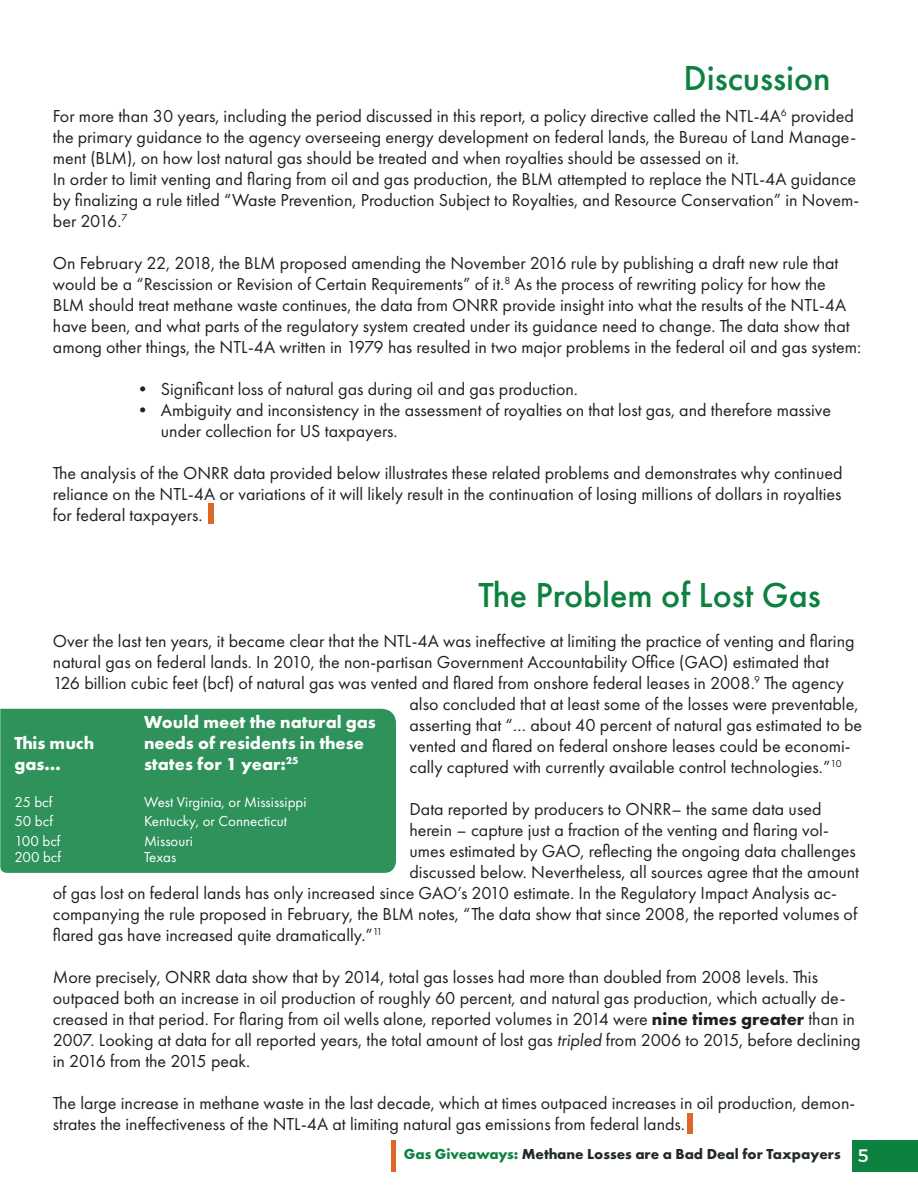
<style>
.page{position:relative;width:918px;height:1188px;background:#fff}
.page>*{position:absolute;margin:0;border:0;box-sizing:border-box;transform-origin:0 0}
.t1{font:500 36px "Futura PT";color:#0c8140}
.t2{font:18px/21px "Futura PT";color:#231f20}
.t3{font:700 18px/21px "Futura PT";color:#fff}
.t4{font:15px "Futura PT";color:#fff}
.t5{font:700 15px "Futura PT";color:#222929}
.s1{color:#fff}
.s2{font-weight:700}
.s3{font-style:italic}
.s4{color:#0c8140}
.s5{font-family:"Montserrat";font-weight:400;font-size:18px;color:#fff}
</style>
<div class="page">
<div style="left:852px;top:1140px;width:66px;height:31px;background:#0c8140"></div>
<hr style="left:391px;top:1140px;width:4px;height:31px;background:#dc6726">
<div style="left:0;top:709px;width:396px;height:164px;background:#2e925a"></div>
<div style="left:208px;top:503px;width:5px;height:21px;background:#dc6726"></div>
<img style="left:0;top:794px;width:1px;height:324px">
<div style="left:688px;top:1113px;width:5px;height:21px;background:#dc6726"></div>
<h1 class="t1" style="left:623px;top:64px;width:209px"><span class="s1">DIsc</span>Discussion</h1>
<p class="t2" style="left:53px;top:107px;width:808px">For more than 30 years, including the period discussed in this report, a policy directive called the NTL-4A<sup>6</sup> provided the primary guidance to the agency overseeing energy development on federal lands, the Bureau of Land Manage&shy;ment (BLM), on how lost natural gas should be treated and when royalties should be assessed on it.<br>In order to limit venting and flaring from oil and gas production, the BLM attempted to replace the NTL-4A guidance by finalizing a rule titled “Waste Prevention, Production Subject to Royalties, and Resource Conservation” in Novem&shy;ber 2016.<sup>7</sup></p>
<p class="t2" style="left:53px;top:254px;width:810px">On February 22, 2018, the BLM proposed amending the November 2016 rule by publishing a draft new rule that would be a “Rescission or Revision of Certain Requirements” of it.<sup>8</sup> As the process of rewriting policy for how the BLM should treat methane waste continues, the data from ONRR provide insight into what the results of the NTL-4A have been, and what parts of the regulatory system created under its guidance need to change. The data show that among other things, the NTL-4A written in 1979 has resulted in two major problems in the federal oil and gas system:</p>
<p class="t2" style="left:134px;top:380px;width:446px">• Significant loss of natural gas during oil and gas production.</p>
<p class="t2" style="left:161px;top:401px;width:672px;text-indent:-27px">• Ambiguity and inconsistency in the assessment of royalties on that lost gas, and therefore massive under collection for US taxpayers.</p>
<p class="t2" style="left:53px;top:464px;width:791px;text-align:justify">The analysis of the ONRR data provided below illustrates these related problems and demonstrates why continued reliance on the NTL-4A or variations of it will likely result in the continuation of losing millions of dollars in royalties for federal taxpayers.</p>
<h1 class="t1" style="left:418px;top:580px;width:405px"><span class="s1">DIsc</span>The Problem of Lost Gas</h1>
<p class="t2" style="left:53px;top:632px;width:803px">Over the last ten years, it became clear that the NTL-4A was ineffective at limiting the practice of venting and flaring</p>
<p class="t2" style="left:53px;top:653px;width:778px">natural gas on federal lands. In 2010, the non-partisan Government Accountability Office (GAO) estimated that</p>
<p class="t2" style="left:53px;top:674px;width:793px">126 billion cubic feet (bcf) of natural gas was vented and flared from onshore federal leases in 2008.<sup>9</sup> The agency</p>
<p class="t2" style="left:409px;top:695px;width:450px">also concluded that at least some of the losses were preventable,</p>
<p class="t2" style="left:409px;top:716px;width:454px">asserting that “… about 40 percent of natural gas estimated to be</p>
<p class="t2" style="left:409px;top:737px;width:443px">vented and flared on federal onshore leases could be economi-</p>
<p class="t2" style="left:409px;top:758px;width:434px">cally captured with currently available control technologies.”<sup>10</sup></p>
<p class="t2" style="left:409px;top:800px;width:413px">Data reported by producers to ONRR– the same data used</p>
<p class="t2" style="left:409px;top:821px;width:421px">herein – capture just a fraction of the venting and flaring vol-</p>
<p class="t2" style="left:409px;top:842px;width:448px">umes estimated by GAO, reflecting the ongoing data challenges</p>
<p class="t2" style="left:409px;top:863px;width:451px">discussed below. Nevertheless, all sources agree that the amount</p>
<p class="t2" style="left:53px;top:884px;width:786px">of gas lost on federal lands has only increased since GAO’s 2010 estimate. In the Regulatory Impact Analysis ac-</p>
<p class="t2" style="left:53px;top:905px;width:806px">companying the rule proposed in February, the BLM notes, “The data show that since 2008, the reported volumes of</p>
<p class="t2" style="left:53px;top:926px;width:331px">flared gas have increased quite dramatically.”<sup>11</sup></p>
<p class="t2" style="left:53px;top:968px;width:809px">More precisely, ONRR data show that by 2014, total gas losses had more than doubled from 2008 levels. This outpaced both an increase in oil production of roughly 60 percent, and natural gas production, which actually de&shy;creased in that period. For flaring from oil wells alone, reported volumes in 2014 were <span class="s2">nine times greater</span> than in 2007. Looking at data for all reported years, the total amount of lost gas <span class="s3">tripled</span> from 2006 to 2015, before declining in 2016 from the 2015 peak.</p>
<p class="t2" style="left:53px;top:1094px;width:804px">The large increase in methane waste in the last decade, which at times outpaced increases in oil production, demon&shy;strates the ineffectiveness of the NTL-4A at limiting natural gas emissions from federal lands.</p>
<p class="t3" style="left:144px;top:713px;width:233px">Would meet the natural gas needs of residents in these states for 1 year:<sup>25</sup></p>
<p class="t3" style="left:14px;top:734px;width:81px">This much gas…</p>
<p class="t4" style="left:14px;top:795px;width:40px">25 bcf</p>
<p class="t4" style="left:144px;top:795px;width:164px">West Virginia, or Mississippi</p>
<p class="t4" style="left:14px;top:815px;width:40px">50 bcf</p>
<p class="t4" style="left:144px;top:815px;width:145px">Kentucky, or Connecticut</p>
<p class="t4" style="left:14px;top:835px;width:48px">100 bcf</p>
<p class="t4" style="left:144px;top:835px;width:51px">Missouri</p>
<p class="t4" style="left:14px;top:850px;width:48px">200 bcf</p>
<p class="t4" style="left:144px;top:850px;width:34px">Texas</p>
<p class="t5" style="left:404px;top:1148px;width:466px"><span class="s4">Gas Giveaways:</span> Methane Losses are a Bad Deal for Taxpayers <span class="s5">5</span></p>
</div>
